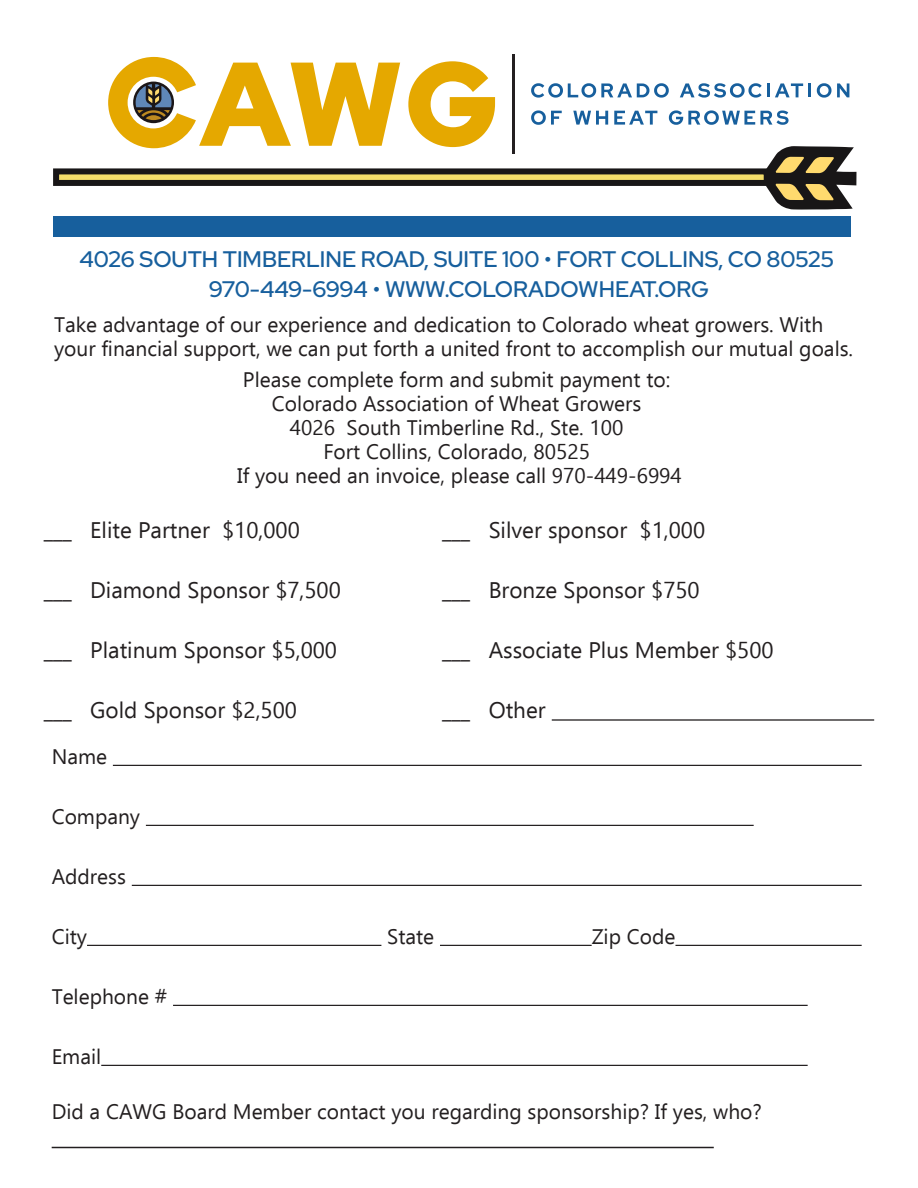
<style>
.page{position:relative;width:918px;height:1188px;background:#fff}
.page>*{position:absolute;margin:0;border:0;box-sizing:border-box;transform-origin:0 0}
.Paragraph_Style_1{font:22.5px "Ebrima";color:#231f20}
.Paragraph_Style_1-2{font:500 22.5px "Red Hat Display";color:#175f9d}
.Paragraph_Style_1-3{font:21px/24px "Ebrima";color:#231f20}
</style>
<div class="page">
<hr style="left:552px;top:719px;width:322px;height:2px;background:#231f20">
<hr style="left:113px;top:765px;width:749px;height:1px;background:#231f20">
<hr style="left:146px;top:825px;width:608px;height:1px;background:#231f20">
<hr style="left:132px;top:885px;width:730px;height:1px;background:#231f20">
<hr style="left:87px;top:945px;width:294px;height:1px;background:#231f20">
<hr style="left:440px;top:945px;width:152px;height:1px;background:#231f20">
<hr style="left:675px;top:945px;width:187px;height:1px;background:#231f20">
<hr style="left:173px;top:1005px;width:635px;height:1px;background:#231f20">
<hr style="left:101px;top:1065px;width:707px;height:1px;background:#231f20">
<hr style="left:52px;top:1147px;width:662px;height:1px;background:#231f20">
<svg style="left:531px;top:83px;width:138px;height:15px"></svg>
<svg style="left:680px;top:83px;width:82px;height:15px"></svg>
<hr style="left:767px;top:83px;width:3px;height:14px;background:#175f9d">
<svg style="left:775px;top:83px;width:28px;height:14px"></svg>
<hr style="left:808px;top:83px;width:3px;height:14px;background:#175f9d">
<svg style="left:817px;top:83px;width:32px;height:15px"></svg>
<svg style="left:531px;top:110px;width:31px;height:15px"></svg>
<svg style="left:573px;top:111px;width:35px;height:14px"></svg>
<svg style="left:614px;top:111px;width:43px;height:14px"></svg>
<svg style="left:669px;top:110px;width:120px;height:15px"></svg>
<svg style="left:108px;top:57px;width:292px;height:91px"></svg>
<svg style="left:408px;top:61px;width:87px;height:86px"></svg>
<hr style="left:513px;top:54px;width:2px;height:100px;background:#231f20">
<div style="left:53px;top:216px;width:797px;height:20px;background:#175f9d"></div>
<svg style="left:766px;top:146px;width:90px;height:64px"></svg>
<div style="left:53px;top:168px;width:717px;height:18px;background:#f3dd6a;border:6px solid #181617"></div>
<p class="Paragraph_Style_1-2" style="left:79px;top:244px;width:756px">4026 SOUTH TIMBERLINE ROAD, SUITE 100 • FORT COLLINS, CO 80525</p>
<p class="Paragraph_Style_1-2" style="left:209px;top:275px;width:502px">970-449-6994 • WWW.COLORADOWHEAT.ORG</p>
<p class="Paragraph_Style_1-3" style="left:54px;top:312px;width:801px">Take advantage of our experience and dedication to Colorado wheat growers. With your financial support, we can put forth a united front to accomplish our mutual goals.</p>
<p class="Paragraph_Style_1-3" style="left:243px;top:366px;width:429px">Please complete form and submit payment to:</p>
<p class="Paragraph_Style_1-3" style="left:272px;top:390px;width:371px">Colorado Association of Wheat Growers</p>
<p class="Paragraph_Style_1-3" style="left:290px;top:414px;width:335px">4026 South Timberline Rd., Ste. 100</p>
<p class="Paragraph_Style_1-3" style="left:323px;top:438px;width:268px">Fort Collins, Colorado, 80525</p>
<p class="Paragraph_Style_1-3" style="left:237px;top:462px;width:446px">If you need an invoice, please call 970-449-6994</p>
<p class="Paragraph_Style_1" style="left:44px;top:513px;width:258px">___ Elite Partner $10,000</p>
<p class="Paragraph_Style_1" style="left:44px;top:573px;width:299px">___ Diamond Sponsor $7,500</p>
<p class="Paragraph_Style_1" style="left:44px;top:633px;width:295px">___ Platinum Sponsor $5,000</p>
<p class="Paragraph_Style_1" style="left:44px;top:693px;width:255px">___ Gold Sponsor $2,500</p>
<p class="Paragraph_Style_1-3" style="left:52px;top:743px;width:57px">Name</p>
<p class="Paragraph_Style_1-3" style="left:52px;top:803px;width:90px">Company</p>
<p class="Paragraph_Style_1-3" style="left:52px;top:863px;width:76px">Address</p>
<p class="Paragraph_Style_1" style="left:442px;top:513px;width:264px">___ Silver sponsor $1,000</p>
<p class="Paragraph_Style_1" style="left:442px;top:573px;width:259px">___ Bronze Sponsor $750</p>
<p class="Paragraph_Style_1" style="left:442px;top:633px;width:333px">___ Associate Plus Member $500</p>
<p class="Paragraph_Style_1" style="left:442px;top:693px;width:105px">___ Other</p>
<p class="Paragraph_Style_1-3" style="left:52px;top:923px;width:37px">City</p>
<p class="Paragraph_Style_1-3" style="left:387px;top:923px;width:49px">State</p>
<p class="Paragraph_Style_1-3" style="left:592px;top:923px;width:85px">Zip Code</p>
<p class="Paragraph_Style_1-3" style="left:52px;top:983px;width:117px">Telephone #</p>
<p class="Paragraph_Style_1-3" style="left:52px;top:1043px;width:51px">Email</p>
<p class="Paragraph_Style_1-3" style="left:52px;top:1099px;width:712px">Did a CAWG Board Member contact you regarding sponsorship? If yes, who?</p>
</div>
